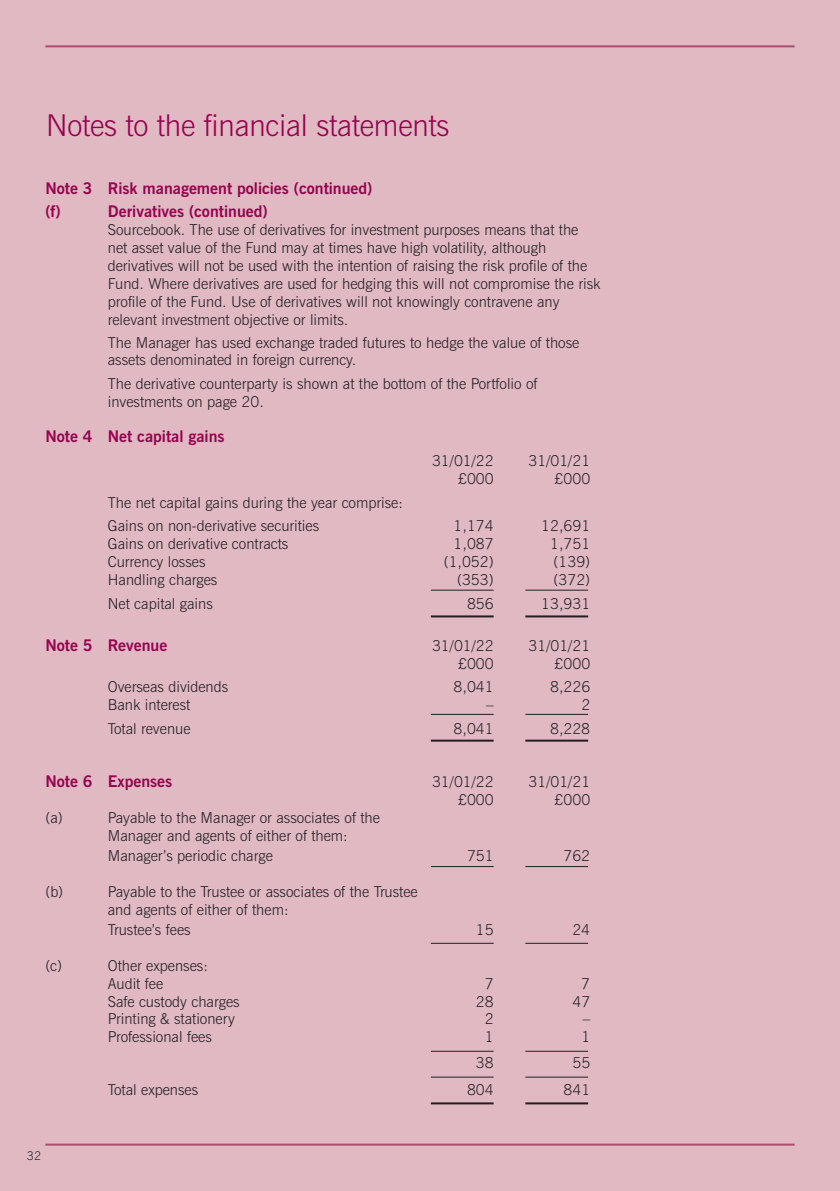
<style>
.page{position:relative;width:840px;height:1191px;background:#fff}
.page>*{position:absolute;margin:0;border:0;box-sizing:border-box;transform-origin:0 0}
.t1{font:300 30px "News Gothic BT";letter-spacing:-.01em;color:#96014e}
.t2{font:700 16px/23.6px "News Gothic BT";color:#96014e}
.t3{font:300 15px/18px "News Gothic BT";color:#231f20}
.t4{font:300 12px "News Gothic BT";color:#231f20}
</style>
<div class="page">
<div style="left:0;top:0;width:839px;height:1191px;background:#e0b9c3"></div>
<hr style="left:45px;top:45px;width:749px;height:2px;background:#ab4b6d">
<hr style="left:45px;top:1143px;width:749px;height:2px;background:#ab4b6d">
<hr style="left:430px;top:589px;width:63px;height:1px;background:#231f20">
<hr style="left:430px;top:615px;width:63px;height:2px;background:#231f20">
<hr style="left:525px;top:589px;width:62px;height:1px;background:#231f20">
<hr style="left:525px;top:615px;width:62px;height:2px;background:#231f20">
<hr style="left:430px;top:714px;width:63px;height:1px;background:#231f20">
<hr style="left:430px;top:739px;width:63px;height:2px;background:#231f20">
<hr style="left:525px;top:714px;width:62px;height:1px;background:#231f20">
<hr style="left:525px;top:739px;width:62px;height:2px;background:#231f20">
<hr style="left:430px;top:1076px;width:63px;height:1px;background:#231f20">
<hr style="left:430px;top:1102px;width:63px;height:2px;background:#231f20">
<hr style="left:525px;top:1076px;width:62px;height:1px;background:#231f20">
<hr style="left:525px;top:1102px;width:62px;height:2px;background:#231f20">
<hr style="left:430px;top:1050px;width:63px;height:1px;background:#231f20">
<hr style="left:525px;top:1050px;width:62px;height:1px;background:#231f20">
<hr style="left:430px;top:942px;width:63px;height:1px;background:#231f20">
<hr style="left:525px;top:942px;width:62px;height:1px;background:#231f20">
<hr style="left:430px;top:866px;width:63px;height:1px;background:#231f20">
<hr style="left:525px;top:866px;width:62px;height:1px;background:#231f20">
<h1 class="t1" style="left:46px;top:114px;width:405px">Notes to the financial statements</h1>
<p class="t2" style="left:45px;top:176px;width:328px">Note 3 Risk management policies (continued) (f)</p>
<p class="t2" style="left:108px;top:200px;width:161px">Derivatives (continued)</p>
<p class="t3" style="left:108px;top:222px;width:494px">Sourcebook. The use of derivatives for investment purposes means that the net asset value of the Fund may at times have high volatility, although derivatives will not be used with the intention of raising the risk profile of the Fund. Where derivatives are used for hedging this will not compromise the risk profile of the Fund. Use of derivatives will not knowingly contravene any relevant investment objective or limits.</p>
<p class="t3" style="left:108px;top:336px;width:473px;line-height:17.2px">The Manager has used exchange traded futures to hedge the value of those assets denominated in foreign currency.</p>
<p class="t3" style="left:108px;top:376px;width:431px">The derivative counterparty is shown at the bottom of the Portfolio of investments on page 20.</p>
<p class="t2" style="left:45px;top:425px;width:180px">Note 4 Net capital gains</p>
<p class="t3" style="left:432px;top:453px;width:63px">31/01/22</p>
<p class="t3" style="left:528px;top:453px;width:63px">31/01/21</p>
<p class="t3" style="left:458px;top:471px;width:37px">£000</p>
<p class="t3" style="left:554px;top:471px;width:37px">£000</p>
<p class="t3" style="left:108px;top:492px;width:296px;line-height:23.6px">The net capital gains during the year comprise:<br>Gains on non-derivative securities</p>
<p class="t3" style="left:453px;top:518px;width:42px">1,174</p>
<p class="t3" style="left:541px;top:518px;width:51px">12,691</p>
<p class="t3" style="left:108px;top:536px;width:182px">Gains on derivative contracts</p>
<p class="t3" style="left:453px;top:536px;width:42px">1,087</p>
<p class="t3" style="left:550px;top:536px;width:42px">1,751</p>
<p class="t3" style="left:108px;top:554px;width:99px">Currency losses</p>
<p class="t3" style="left:443px;top:554px;width:51px">(1,052)</p>
<p class="t3" style="left:553px;top:554px;width:38px">(139)</p>
<p class="t3" style="left:108px;top:572px;width:111px">Handling charges</p>
<p class="t3" style="left:457px;top:572px;width:38px">(353)</p>
<p class="t3" style="left:553px;top:572px;width:38px">(372)</p>
<p class="t3" style="left:108px;top:596px;width:106px">Net capital gains</p>
<p class="t3" style="left:466px;top:596px;width:28px">856</p>
<p class="t3" style="left:541px;top:596px;width:51px">13,931</p>
<p class="t2" style="left:45px;top:633px;width:123px">Note 5 Revenue</p>
<p class="t3" style="left:432px;top:637px;width:63px">31/01/22</p>
<p class="t3" style="left:528px;top:637px;width:63px">31/01/21</p>
<p class="t3" style="left:458px;top:655px;width:37px">£000</p>
<p class="t3" style="left:554px;top:655px;width:37px">£000</p>
<p class="t3" style="left:108px;top:679px;width:122px">Overseas dividends</p>
<p class="t3" style="left:453px;top:679px;width:42px">8,041</p>
<p class="t3" style="left:550px;top:679px;width:42px">8,226</p>
<p class="t3" style="left:108px;top:697px;width:84px">Bank interest</p>
<p class="t3" style="left:486px;top:697px;width:9px">–</p>
<p class="t3" style="left:581px;top:697px;width:10px">2</p>
<p class="t3" style="left:108px;top:721px;width:84px">Total revenue</p>
<p class="t3" style="left:453px;top:721px;width:42px">8,041</p>
<p class="t3" style="left:549px;top:721px;width:42px">8,228</p>
<p class="t2" style="left:45px;top:769px;width:128px">Note 6 Expenses</p>
<p class="t3" style="left:432px;top:774px;width:63px">31/01/22</p>
<p class="t3" style="left:528px;top:774px;width:63px">31/01/21</p>
<p class="t3" style="left:458px;top:792px;width:37px">£000</p>
<p class="t3" style="left:554px;top:792px;width:37px">£000</p>
<p class="t3" style="left:45px;top:809px;width:19px">(a)</p>
<p class="t3" style="left:108px;top:810px;width:273px">Payable to the Manager or associates of the<br>Manager and agents of either of them:</p>
<p class="t3" style="left:108px;top:848px;width:166px">Manager’s periodic charge</p>
<p class="t3" style="left:466px;top:848px;width:28px">751</p>
<p class="t3" style="left:563px;top:848px;width:28px">762</p>
<p class="t3" style="left:45px;top:884px;width:19px">(b)</p>
<p class="t3" style="left:108px;top:884px;width:311px">Payable to the Trustee or associates of the Trustee and agents of either of them:</p>
<p class="t3" style="left:108px;top:922px;width:84px">Trustee’s fees</p>
<p class="t3" style="left:475px;top:922px;width:19px">15</p>
<p class="t3" style="left:572px;top:922px;width:19px">24</p>
<p class="t3" style="left:45px;top:958px;width:18px">(c)</p>
<p class="t3" style="left:108px;top:958px;width:101px">Other expenses:<br>Audit fee</p>
<p class="t3" style="left:484px;top:975px;width:10px">7</p>
<p class="t3" style="left:581px;top:975px;width:10px">7</p>
<p class="t4" style="left:27px;top:1151px;width:16px">32</p>
<p class="t3" style="left:108px;top:993px;width:133px">Safe custody charges</p>
<p class="t3" style="left:475px;top:993px;width:19px">28</p>
<p class="t3" style="left:572px;top:993px;width:19px">47</p>
<p class="t3" style="left:108px;top:1011px;width:128px">Printing &amp; stationery</p>
<p class="t3" style="left:484px;top:1011px;width:10px">2</p>
<p class="t3" style="left:582px;top:1011px;width:9px">–</p>
<p class="t3" style="left:108px;top:1029px;width:105px">Professional fees</p>
<p class="t3" style="left:484px;top:1029px;width:10px">1</p>
<p class="t3" style="left:581px;top:1029px;width:10px">1</p>
<p class="t3" style="left:475px;top:1055px;width:19px">38</p>
<p class="t3" style="left:572px;top:1055px;width:19px">55</p>
<p class="t3" style="left:108px;top:1081px;width:92px">Total expenses</p>
<p class="t3" style="left:466px;top:1081px;width:28px">804</p>
<p class="t3" style="left:563px;top:1081px;width:28px">841</p>
</div>
